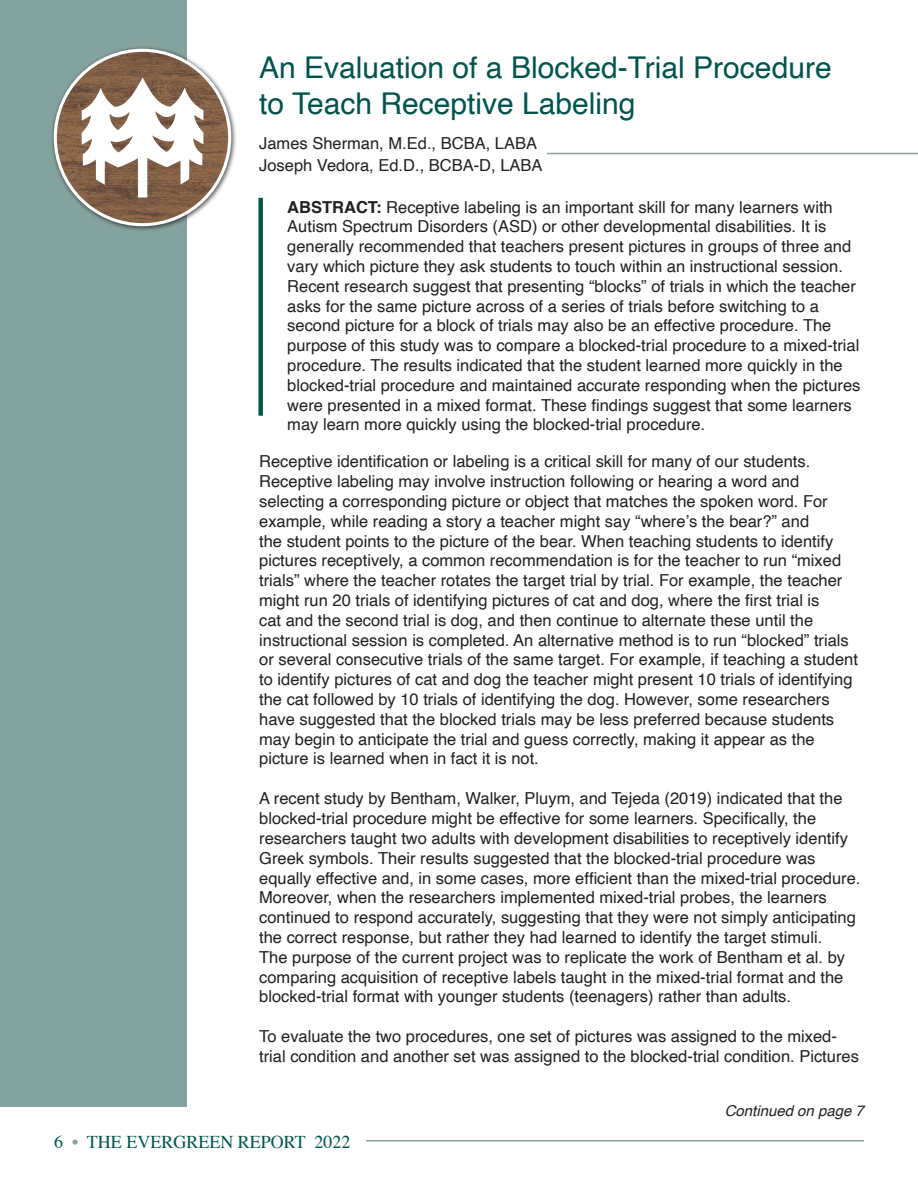
<style>
.page{position:relative;width:918px;height:1188px;background:#fff}
.page>*{position:absolute;margin:0;border:0;box-sizing:border-box;transform-origin:0 0}
.text{font:30px "Helvetica";color:#00544d}
.t1{font:18px "Times";color:#00544d}
.report_text{font:16.5px/19.8px "Helvetica";color:#231f20}
.text-2{font:16.5px/19.8px "Helvetica";color:#231f20}
.text-3{font:italic 15px "Helvetica";color:#231f20}
.s1{font-weight:700}
.s2{color:#84a39e}
</style>
<div class="page">
<hr style="left:366px;top:1140px;width:498px;height:2px;background:#84a39e">
<div style="left:0;top:0;width:187px;height:1107px;background:#84a39e"></div>
<div style="left:50px;top:45px;width:187px;height:187px;background:#231f20;opacity:.75"></div>
<img style="left:55px;top:50px;width:175px;height:175px;border-radius:87px">
<svg style="left:81px;top:77px;width:122px;height:121px;background:#bfafa3"></svg>
<hr style="left:547px;top:153px;width:371px;height:1px;background:#84a39e">
<div style="left:258px;top:198px;width:5px;height:218px;background:#00544d"></div>
<p class="text" style="left:259px;top:44px;width:574px">An Evaluation of a Blocked-Trial Procedure</p>
<p class="text" style="left:259px;top:80px;width:378px">to Teach Receptive Labeling</p>
<p class="text-2" style="left:259px;top:132px;width:285px;line-height:22.5px">James Sherman, M.Ed., BCBA, LABA<br>Joseph Vedora, Ed.D., BCBA-D, LABA</p>
<p class="text-2" style="left:287px;top:197px;width:575px"><span class="s1">ABSTRACT:</span> Receptive labeling is an important skill for many learners with Autism Spectrum Disorders (ASD) or other developmental disabilities. It is generally recommended that teachers present pictures in groups of three and vary which picture they ask students to touch within an instructional session.<br>Recent research suggest that presenting “blocks” of trials in which the teacher asks for the same picture across of a series of trials before switching to a second picture for a block of trials may also be an effective procedure. The purpose of this study was to compare a blocked-trial procedure to a mixed-trial procedure. The results indicated that the student learned more quickly in the blocked-trial procedure and maintained accurate responding when the pictures were presented in a mixed format. These findings suggest that some learners may learn more quickly using the blocked-trial procedure.</p>
<p class="report_text" style="left:259px;top:452px;width:600px">Receptive identification or labeling is a critical skill for many of our students.<br>Receptive labeling may involve instruction following or hearing a word and selecting a corresponding picture or object that matches the spoken word. For example, while reading a story a teacher might say “where’s the bear?” and<br>the student points to the picture of the bear. When teaching students to identify pictures receptively, a common recommendation is for the teacher to run “mixed trials” where the teacher rotates the target trial by trial. For example, the teacher might run 20 trials of identifying pictures of cat and dog, where the first trial is<br>cat and the second trial is dog, and then continue to alternate these until the instructional session is completed. An alternative method is to run “blocked” trials or several consecutive trials of the same target. For example, if teaching a student to identify pictures of cat and dog the teacher might present 10 trials of identifying the cat followed by 10 trials of identifying the dog. However, some researchers have suggested that the blocked trials may be less preferred because students may begin to anticipate the trial and guess correctly, making it appear as the picture is learned when in fact it is not.</p>
<p class="report_text" style="left:259px;top:789px;width:603px">A recent study by Bentham, Walker, Pluym, and Tejeda (2019) indicated that the blocked-trial procedure might be effective for some learners. Specifically, the researchers taught two adults with development disabilities to receptively identify Greek symbols. Their results suggested that the blocked-trial procedure was equally effective and, in some cases, more efficient than the mixed-trial procedure.<br>Moreover, when the researchers implemented mixed-trial probes, the learners continued to respond accurately, suggesting that they were not simply anticipating the correct response, but rather they had learned to identify the target stimuli.<br>The purpose of the current project was to replicate the work of Bentham et al. by comparing acquisition of receptive labels taught in the mixed-trial format and the blocked-trial format with younger students (teenagers) rather than adults.</p>
<p class="report_text" style="left:259px;top:1027px;width:601px">To evaluate the two procedures, one set of pictures was assigned to the mixed&shy;trial condition and another set was assigned to the blocked-trial condition. Pictures</p>
<p class="text-3" style="left:725px;top:1099px;width:141px">Continued on page 7</p>
<p class="t1" style="left:54px;top:1125px;width:298px">6 <span class="s2">•</span> THE EVERGREEN REPORT 2022</p>
</div>
